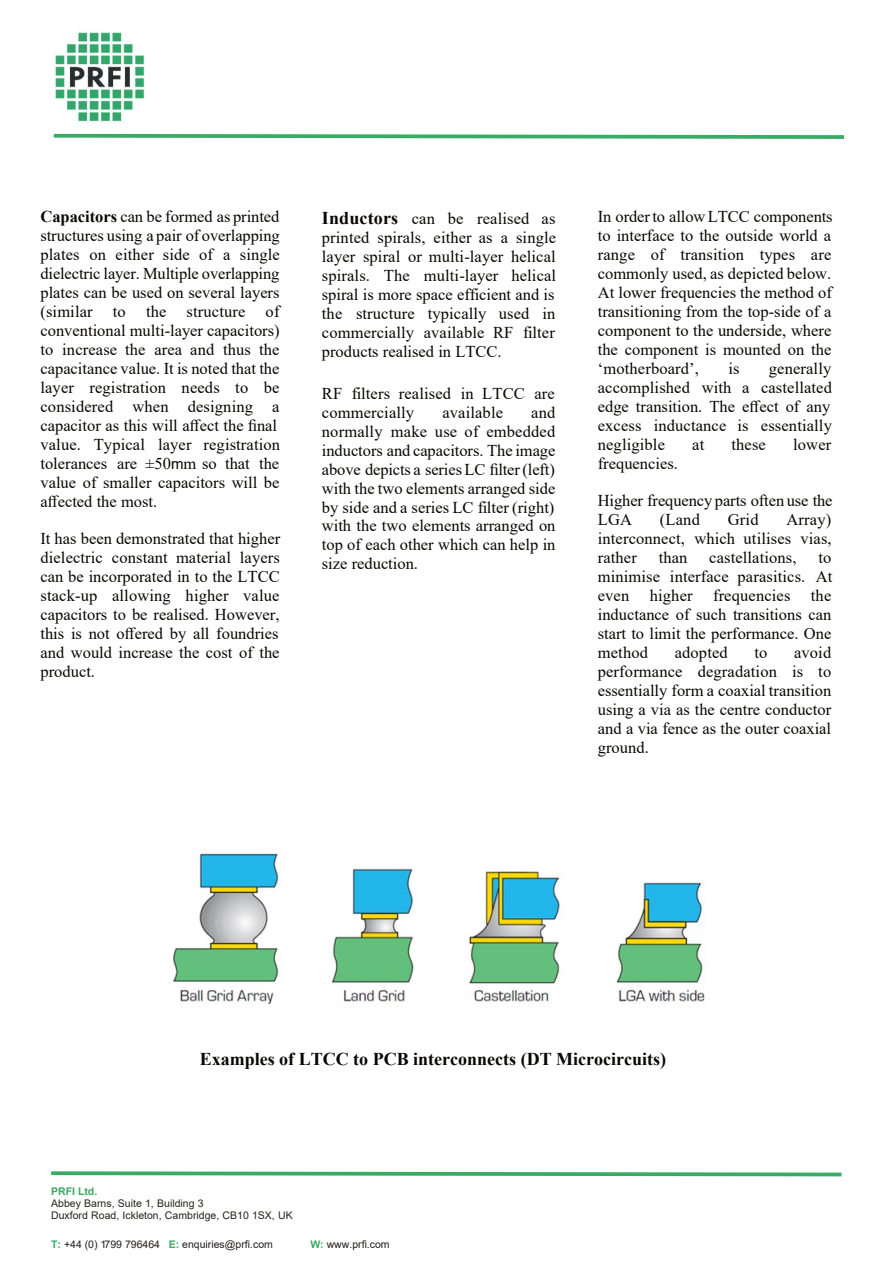
<style>
.page{position:relative;width:893px;height:1263px;background:#fff}
.page>*{position:absolute;margin:0;border:0;box-sizing:border-box;transform-origin:0 0}
.t1{font:700 18px "Times New Roman";color:#080704}
.t2{font:16.5px/18.9px "Times New Roman";color:#080704;text-align:justify}
.t3{font:10.5px/12px "Arial";color:#23221e}
.t4{font:10.5px "Arial";color:#221d1c}
.t5{font:700 10.5px "Arial";color:#38ab64}
.s1{font-weight:700}
.s2{font-family:"Arial";font-size:15px}
.s3{font-weight:700;font-size:18px}
.s4{font-weight:700;color:#38ab64}
</style>
<div class="page">
<img style="left:173px;top:853px;width:532px;height:151px">
<svg style="left:51px;top:1171px;width:791px;height:6px"></svg>
<svg style="left:53px;top:133px;width:792px;height:6px"></svg>
<img style="left:55px;top:32px;width:90px;height:90px">
<p class="t2" style="left:40px;top:209px;width:241px;text-align:left"><span class="s1">Capacitors</span> can be formed as printed structures using a pair of overlapping plates on either side of a single dielectric layer. Multiple overlapping plates can be used on several layers (similar to the structure of conventional multi-layer capacitors) to increase the area and thus the capacitance value. It is noted that the layer registration needs to be considered when designing a capacitor as this will affect the final value. Typical layer registration tolerances are ±50<span class="s2">m</span>m so that the value of smaller capacitors will be affected the most.</p>
<p class="t2" style="left:40px;top:531px;width:241px">It has been demonstrated that higher dielectric constant material layers can be incorporated in to the LTCC stack-up allowing higher value capacitors to be realised. However, this is not offered by all foundries and would increase the cost of the product.</p>
<p class="t2" style="left:322px;top:210px;width:236px"><span class="s3">Inductors</span> can be realised as printed spirals, either as a single layer spiral or multi-layer helical spirals. The multi-layer helical spiral is more space efficient and is the structure typically used in commercially available RF filter products realised in LTCC.</p>
<p class="t2" style="left:322px;top:385px;width:234px">RF filters realised in LTCC are commercially</p>
<p class="t2" style="left:322px;top:404px;width:235px;text-indent:209px">and normally make use of embedded inductors and capacitors. The image above depicts a series LC filter (left) with the two elements arranged side by side and a series LC filter (right) with the two elements arranged on top of each other which can help in size reduction.</p>
<p class="t2" style="left:442px;top:404px;width:62px">available</p>
<p class="t2" style="left:598px;top:209px;width:236px">In order to allow LTCC components to interface to the outside world a range of transition types are commonly used, as depicted below.<br>At lower frequencies the method of transitioning from the top-side of a component to the underside, where the component is mounted on the ‘motherboard’,</p>
<p class="t2" style="left:598px;top:360px;width:236px;text-indent:171px">generally accomplished with a castellated edge transition. The effect of any excess inductance is essentially negligible</p>
<p class="t2" style="left:728px;top:360px;width:13px">is</p>
<p class="t2" style="left:692px;top:436px;width:14px">at</p>
<p class="t2" style="left:731px;top:436px;width:36px">these</p>
<p class="t2" style="left:793px;top:436px;width:40px">lower</p>
<p class="t2" style="left:598px;top:455px;width:82px">frequencies.</p>
<p class="t2" style="left:598px;top:493px;width:236px">Higher frequency parts often use the<br>LGA</p>
<p class="t2" style="left:598px;top:512px;width:235px;text-indent:189px">Array) interconnect, which utilises vias, rather</p>
<p class="t2" style="left:660px;top:512px;width:42px">(Land</p>
<p class="t2" style="left:728px;top:512px;width:32px">Grid</p>
<p class="t2" style="left:659px;top:550px;width:30px">than</p>
<p class="t2" style="left:709px;top:550px;width:89px">castellations,</p>
<p class="t2" style="left:598px;top:550px;width:236px;text-indent:221px">to minimise interface parasitics. At even higher frequencies the inductance of such transitions can start to limit the performance. One method</p>
<p class="t2" style="left:598px;top:645px;width:235px;text-indent:196px">avoid performance degradation is to essentially form a coaxial transition using a via as the centre conductor and a via fence as the outer coaxial ground.</p>
<p class="t2" style="left:675px;top:645px;width:55px">adopted</p>
<p class="t2" style="left:754px;top:645px;width:14px">to</p>
<p class="t1" style="left:200px;top:1053px;width:468px">Examples of LTCC to PCB interconnects (DT Microcircuits)</p>
<p class="t5" style="left:51px;top:1188px;width:48px">PRFI Ltd.</p>
<p class="t3" style="left:51px;top:1198px;width:243px">Abbey Barns, Suite 1, Building 3<br>Duxford Road, Ickleton, Cambridge, CB10 1SX, UK</p>
<p class="t4" style="left:51px;top:1240px;width:223px"><span class="s4">T:</span> +44 (0) 1799 796464 <span class="s4">E:</span> enquiries@prfi.com</p>
<p class="t4" style="left:310px;top:1240px;width:81px"><span class="s4">W:</span> www.prfi.com</p>
</div>
